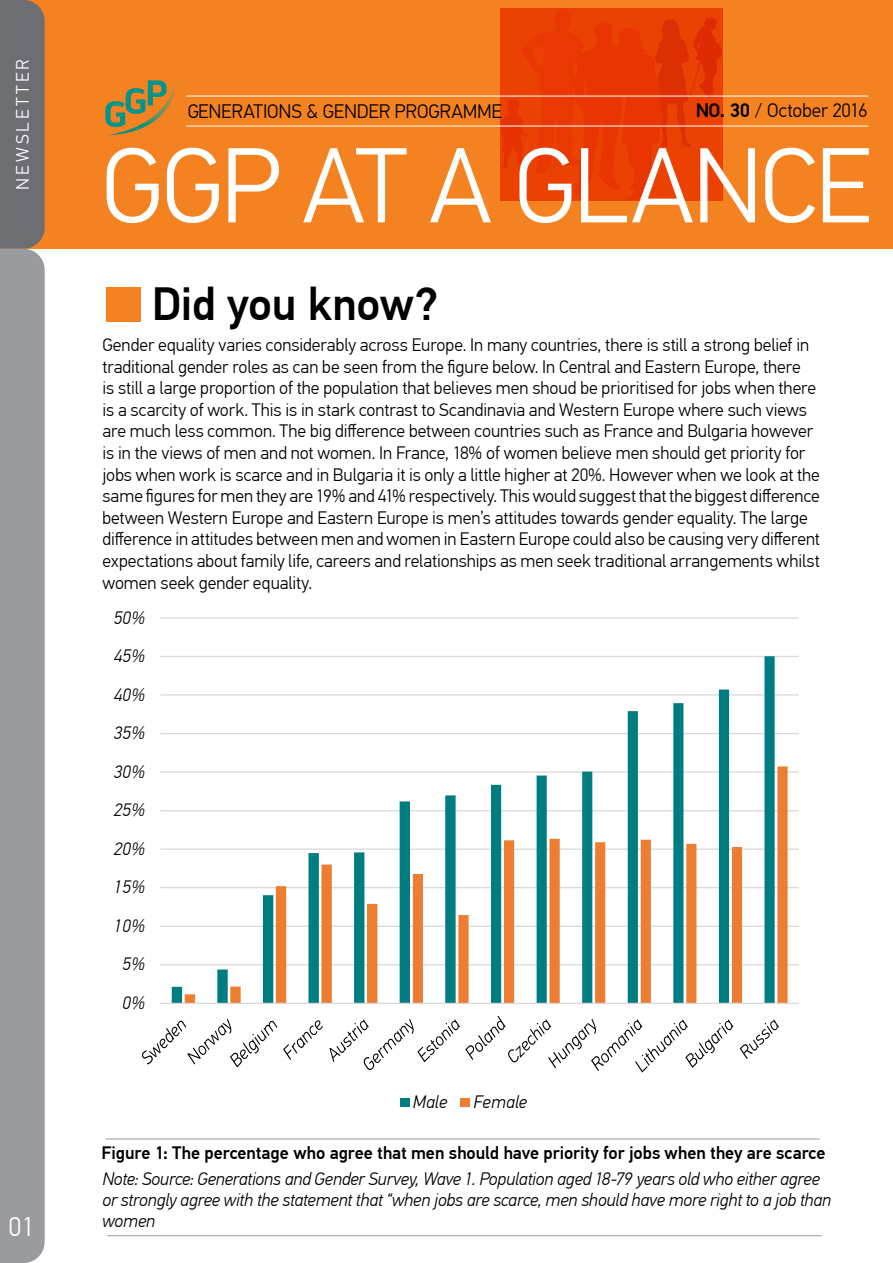
<style>
.page{position:relative;width:893px;height:1263px;background:#fff}
.page>*{position:absolute;margin:0;border:0;box-sizing:border-box;transform-origin:0 0}
.t1{font:300 106.5px "PF Din Text Pro";letter-spacing:-.03em;color:#fff}
.t2{font:500 46.5px "PF Din Text Pro";letter-spacing:-.01em;color:#000}
.t3{font:300 27px "PF Din Text Pro";color:#fff}
.t4{font:300 19.5px "PF Din Text Pro";letter-spacing:-.01em;color:#000}
.t5{font:300 18px/21.6px "PF Din Text Pro";letter-spacing:-.005em;color:#000}
.t6{font:italic 300 18px/21px "PF Din Text Pro";letter-spacing:-.01em;color:#000}
.t7{font:500 18px "PF Din Text Pro";letter-spacing:-.005em;color:#000}
.t8{font:300 18px "PF Din Text Pro";letter-spacing:.155em;color:#fff}
.s1{font-weight:500}
</style>
<div class="page">
<div style="left:0;top:0;width:893px;height:249px;background:#f58220"></div>
<div style="left:0;top:0;width:45px;height:249px;background:#6d6e71"></div>
<div style="left:0;top:249px;width:45px;height:1014px;background:#999b9e"></div>
<svg style="left:500px;top:9px;width:222px;height:191px;background:#e83c04"></svg>
<svg style="left:105px;top:80px;width:73px;height:55px"></svg>
<hr style="left:186px;top:126px;width:682px;height:1px;background:#fff">
<hr style="left:186px;top:96px;width:682px;height:1px;background:#fff">
<div style="left:106px;top:288px;width:34px;height:34px;background:#f58220"></div>
<hr style="left:107px;top:1235px;width:715px;height:1px;background:#999b9e">
<hr style="left:105px;top:1138px;width:715px;height:1px;background:#999b9e">
<hr style="left:161px;top:964px;width:638px;height:1px;background:#d9d9d9">
<hr style="left:161px;top:926px;width:638px;height:1px;background:#d9d9d9">
<hr style="left:161px;top:887px;width:638px;height:1px;background:#d9d9d9">
<hr style="left:161px;top:848px;width:638px;height:2px;background:#d9d9d9">
<hr style="left:161px;top:810px;width:638px;height:1px;background:#d9d9d9">
<hr style="left:161px;top:771px;width:638px;height:2px;background:#d9d9d9">
<hr style="left:161px;top:733px;width:638px;height:1px;background:#d9d9d9">
<hr style="left:161px;top:694px;width:638px;height:2px;background:#d9d9d9">
<hr style="left:161px;top:656px;width:638px;height:1px;background:#d9d9d9">
<hr style="left:161px;top:617px;width:638px;height:2px;background:#d9d9d9">
<svg style="left:172px;top:656px;width:603px;height:347px"></svg>
<svg style="left:185px;top:766px;width:603px;height:237px"></svg>
<hr style="left:161px;top:1003px;width:638px;height:1px;background:#d9d9d9">
<svg style="left:142px;top:1019px;width:135px;height:48px"></svg>
<svg style="left:283px;top:1020px;width:40px;height:40px"></svg>
<svg style="left:329px;top:1016px;width:404px;height:56px"></svg>
<svg style="left:740px;top:1019px;width:39px;height:40px"></svg>
<div style="left:400px;top:1098px;width:9px;height:9px;background:#007d81"></div>
<div style="left:461px;top:1098px;width:9px;height:9px;background:#ed7d31"></div>
<p class="t8" style="left:12px;top:190px;width:132px;rotate:-90deg">NEWSLETTER</p>
<h3 class="t3" style="left:9px;top:1211px;width:28px">01</h3>
<p class="t4" style="left:187px;top:100px;width:316px">GENERATIONS &amp; GENDER PROGRAMME</p>
<p class="t4" style="left:695px;top:100px;width:174px"><span class="s1">NO. 30</span> / October 2016</p>
<h1 class="t1" style="left:101px;top:125px;width:772px">GGP AT A GLANCE</h1>
<h2 class="t2" style="left:152px;top:276px;width:288px">Did you know?</h2>
<p class="t5" style="left:102px;top:334px;width:719px">Gender equality varies considerably across Europe. In many countries, there is still a strong belief in traditional gender roles as can be seen from the figure below. In Central and Eastern Europe, there<br>is still a large proportion of the population that believes men shoud be prioritised for jobs when there is a scarcity of work. This is in stark contrast to Scandinavia and Western Europe where such views are much less common. The big difference between countries such as France and Bulgaria however is in the views of men and not women. In France, 18% of women believe men should get priority for jobs when work is scarce and in Bulgaria it is only a little higher at 20%. However when we look at the same figures for men they are 19% and 41% respectively. This would suggest that the biggest difference between Western Europe and Eastern Europe is men’s attitudes towards gender equality. The large difference in attitudes between men and women in Eastern Europe could also be causing very different expectations about family life, careers and relationships as men seek traditional arrangements whilst women seek gender equality.</p>
<p class="t6" style="left:114px;top:607px;width:33px">50%</p>
<p class="t6" style="left:114px;top:646px;width:33px">45%</p>
<p class="t6" style="left:114px;top:684px;width:33px">40%</p>
<p class="t6" style="left:114px;top:723px;width:33px">35%</p>
<p class="t6" style="left:114px;top:761px;width:33px">30%</p>
<p class="t6" style="left:114px;top:800px;width:33px">25%</p>
<p class="t6" style="left:114px;top:838px;width:33px">20%</p>
<p class="t6" style="left:114px;top:877px;width:33px">15%</p>
<p class="t6" style="left:114px;top:915px;width:33px">10%</p>
<p class="t6" style="left:123px;top:954px;width:24px">5%</p>
<p class="t6" style="left:123px;top:993px;width:24px">0%</p>
<p class="t6" style="left:413px;top:1092px;width:36px">Male</p>
<p class="t6" style="left:474px;top:1092px;width:55px">Female</p>
<p class="t7" style="left:102px;top:1142px;width:725px">Figure 1: The percentage who agree that men should have priority for jobs when they are scarce</p>
<p class="t6" style="left:102px;top:1168px;width:730px">Note: Source: Generations and Gender Survey, Wave 1. Population aged 18-79 years old who either agree or strongly agree with the statement that “when jobs are scarce, men should have more right to a job than women</p>
</div>
